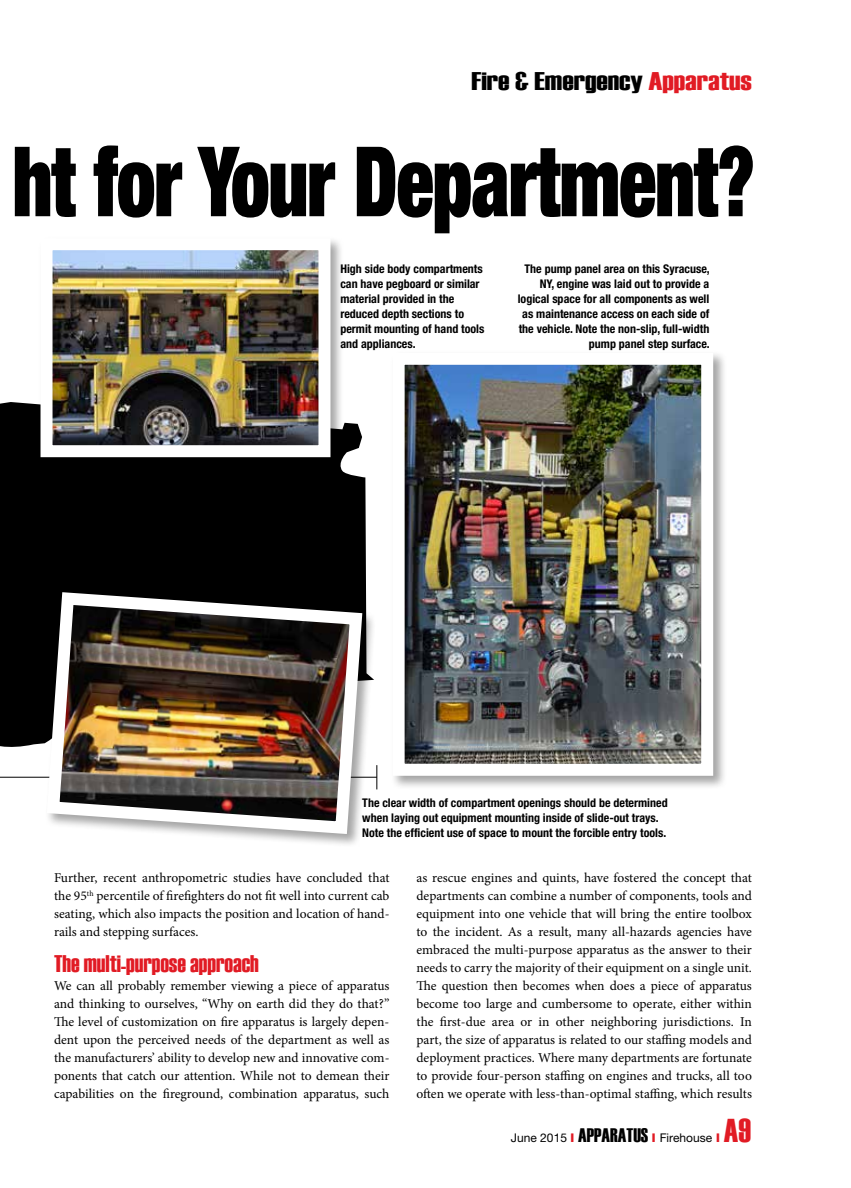
<style>
.page{position:relative;width:851px;height:1188px;background:#fff}
.page>*{position:absolute;margin:0;border:0;box-sizing:border-box;transform-origin:0 0}
.t1{font:900 condensed 97.2px "Helvetica Neue LT Std";letter-spacing:-.01em;color:#000;scale:.78 1}
.t2{font:33px "Haettenschweiler";color:#e11b24}
.t3{font:25.5px "Haettenschweiler";color:#000;scale:1.25 1}
.t4{font:24px "Haettenschweiler";color:#e11b24}
.t5{font:13.5px/18px "Minion Pro";letter-spacing:-.005em;color:#000;text-align:justify}
.t6{font:700 condensed 12px/15px "Helvetica Neue LT Std";color:#000}
.t7{font:12px "Helvetica Neue LT Std";color:#000}
.s1{color:#e11b24}
.s2{font-weight:900;color:#e11b24}
.s3{font-family:"Haettenschweiler";font-size:19.5px}
</style>
<div class="page">
<div style="left:0;top:402px;width:366px;height:375px;background:#000"></div>
<div style="left:38px;top:236px;width:306px;height:235px;background:#000;opacity:.36"></div>
<img style="left:53px;top:251px;width:264px;height:193px">
<div style="left:40px;top:238px;width:290px;height:219px;border:12px solid #fff"></div>
<hr style="left:0;top:777px;width:377px;height:1px;background:#000">
<svg style="left:376px;top:765px;width:1px;height:24px"></svg>
<div style="left:45px;top:590px;width:331px;height:258px;background:#000;opacity:.36"></div>
<img style="left:40px;top:586px;width:329px;height:254px">
<div style="left:390px;top:351px;width:337px;height:439px;background:#000;opacity:.36"></div>
<img style="left:405px;top:366px;width:295px;height:397px">
<div style="left:392px;top:353px;width:321px;height:423px;border:12px solid #fff"></div>
<h3 class="t3" style="left:471px;top:66px;width:226px">Fire &amp; Emergency <span class="s1">Apparatus</span></h3>
<p class="t1" style="left:13px;top:119px;width:953px">ht for Your Department?</p>
<p class="t6" style="left:340px;top:261px;width:146px">High side body compartments can have pegboard or similar material provided in the reduced depth sections to permit mounting of hand tools and appliances.</p>
<p class="t6" style="left:517px;top:261px;width:193px;text-align:right">The pump panel area on this Syracuse, NY, engine was laid out to provide a logical space for all components as well as maintenance access on each side of the vehicle. Note the non-slip, full-width pump panel step surface.</p>
<p class="t6" style="left:362px;top:795px;width:307px">The clear width of compartment openings should be determined when laying out equipment mounting inside of slide-out trays.<br>Note the efficient use of space to mount the forcible entry tools.</p>
<p class="t5" style="left:54px;top:869px;width:337px">Further, recent anthropometric studies have concluded that the 95<sup>th</sup> percentile of firefighters do not fit well into current cab seating, which also impacts the position and location of hand&shy;rails and stepping surfaces.</p>
<p class="t4" style="left:54px;top:950px;width:206px">The multi-purpose approach</p>
<p class="t5" style="left:54px;top:977px;width:337px">We can all probably remember viewing a piece of apparatus and thinking to ourselves, “Why on earth did they do that?” The level of customization on fire apparatus is largely depen&shy;dent upon the perceived needs of the department as well as the manufacturers’ ability to develop new and innovative com&shy;ponents that catch our attention. While not to demean their capabilities on the fireground, combination apparatus, such</p>
<p class="t5" style="left:416px;top:869px;width:337px">as rescue engines and quints, have fostered the concept that departments can combine a number of components, tools and equipment into one vehicle that will bring the entire toolbox to the incident. As a result, many all-hazards agencies have embraced the multi-purpose apparatus as the answer to their needs to carry the majority of their equipment on a single unit.<br>The question then becomes when does a piece of apparatus become too large and cumbersome to operate, either within the first-due area or in other neighboring jurisdictions. In part, the size of apparatus is related to our staffing models and deployment practices. Where many departments are fortunate to provide four-person staffing on engines and trucks, all too often we operate with less-than-optimal staffing, which results</p>
<p class="t7" style="left:511px;top:1131px;width:210px">June 2015 <span class="s2">l</span> <span class="s3">Apparatus</span> <span class="s2">l</span> Firehouse <span class="s2">l</span></p>
<p class="t2" style="left:724px;top:1112px;width:29px">A9</p>
</div>
